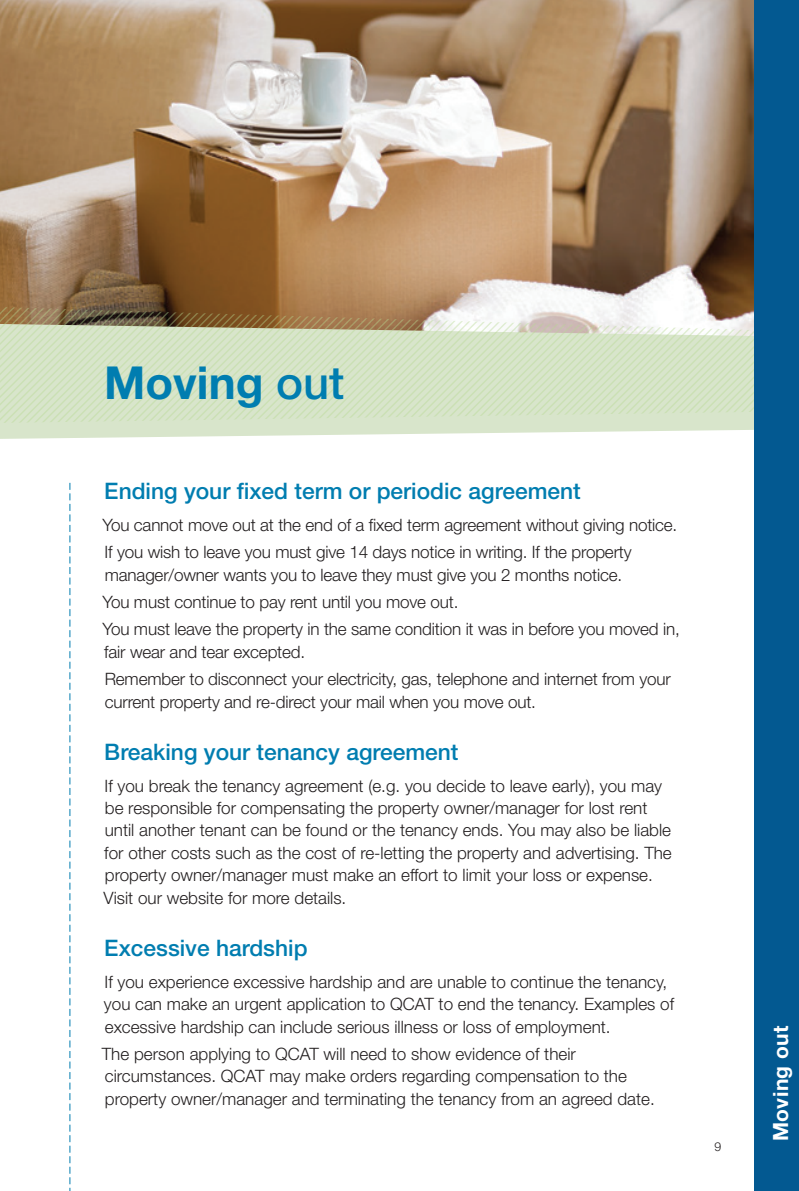
<style>
.page{position:relative;width:799px;height:1191px;background:#fff}
.page>*{position:absolute;margin:0;border:0;box-sizing:border-box;transform-origin:0 0}
.t1{font:700 45.5px "Helvetica Neue";color:#007db0}
.t2{font:500 22.75px "Helvetica Neue";color:#007db0}
.t3{font:700 21px "Helvetica Neue";letter-spacing:.02em;color:#fff}
.t4{font:300 17.15px/22.4px "Helvetica Neue";color:#231f20}
.t5{font:300 12.25px "Helvetica Neue";color:#231f20}
.s1{font-weight:500}
</style>
<div class="page">
<img style="left:0;top:0;width:754px;height:306px">
<svg style="left:0;top:423px;width:754px;height:16px;fill:#d8e5cb"></svg>
<svg style="left:0;top:306px;width:754px;height:117px"></svg>
<svg style="left:69px;top:483px;width:1px;height:708px"></svg>
<div style="left:754px;top:0;width:45px;height:1191px;background:#035991"></div>
<h1 class="t1" style="left:104px;top:355px;width:242px">Moving <span class="s1">out</span></h1>
<h2 class="t2" style="left:104px;top:478px;width:478px">Ending your fixed term or periodic agreement</h2>
<p class="t4" style="left:102px;top:510px;width:576px;line-height:27.3px">You cannot move out at the end of a fixed term agreement without giving notice.<br>If you wish to leave you must give 14 days notice in writing. If the property</p>
<p class="t4" style="left:102px;top:560px;width:579px;line-height:27.3px">manager/owner wants you to leave they must give you 2 months notice.<br>You must continue to pay rent until you move out.<br>You must leave the property in the same condition it was in before you moved in,</p>
<p class="t4" style="left:104px;top:637px;width:568px;line-height:27.3px">fair wear and tear excepted.<br>Remember to disconnect your electricity, gas, telephone and internet from your</p>
<p class="t4" style="left:105px;top:690px;width:433px">current property and re-direct your mail when you move out.</p>
<h2 class="t2" style="left:104px;top:738px;width:356px">Breaking your tenancy agreement</h2>
<p class="t4" style="left:103px;top:774px;width:570px">If you break the tenancy agreement (e.g. you decide to leave early), you may be responsible for compensating the property owner/manager for lost rent until another tenant can be found or the tenancy ends. You may also be liable for other costs such as the cost of re-letting the property and advertising. The property owner/manager must make an effort to limit your loss or expense.<br>Visit our website for more details.</p>
<h2 class="t2" style="left:104px;top:934px;width:205px">Excessive hardship</h2>
<p class="t4" style="left:104px;top:970px;width:571px">If you experience excessive hardship and are unable to continue the tenancy, you can make an urgent application to QCAT to end the tenancy. Examples of excessive hardship can include serious illness or loss of employment.</p>
<p class="t4" style="left:102px;top:1042px;width:554px">The person applying to QCAT will need to show evidence of their circumstances. QCAT may make orders regarding compensation to the property owner/manager and terminating the tenancy from an agreed date.</p>
<p class="t5" style="left:714px;top:1139px;width:8px">9</p>
<p class="t3" style="left:767px;top:1141px;width:117px;rotate:-90deg">Moving out</p>
</div>
